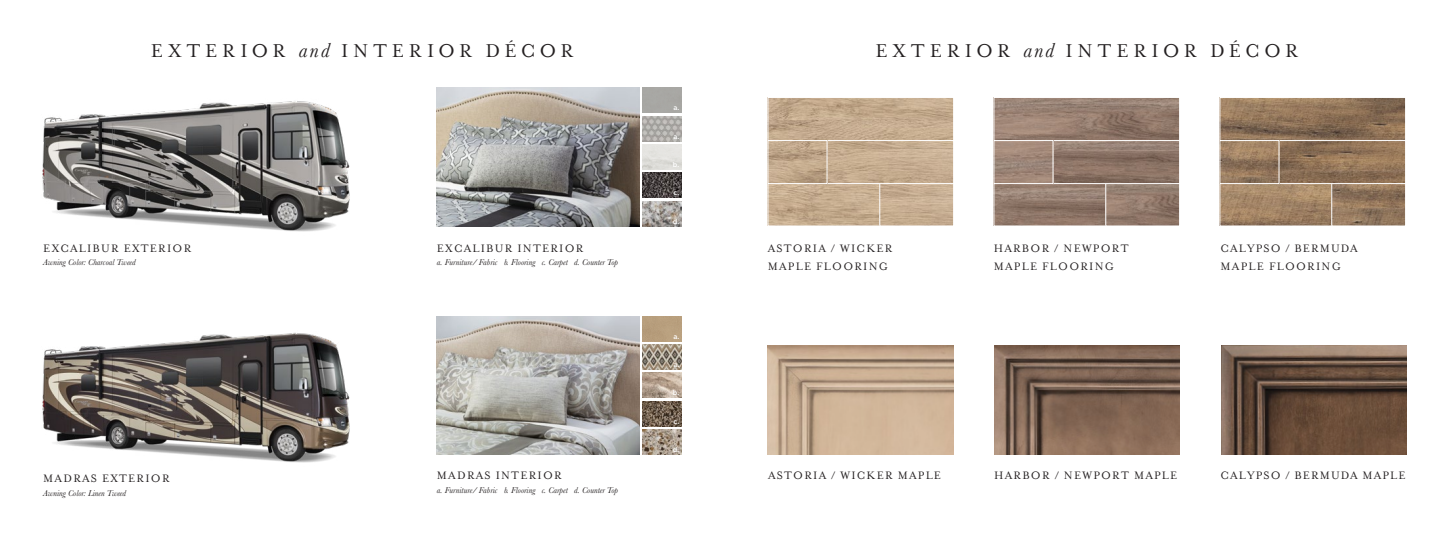
<style>
.page{position:relative;width:1449px;height:536px;background:#fff}
.page>*{position:absolute;margin:0;border:0;box-sizing:border-box;transform-origin:0 0}
.Header_No_Rule{font:21px "Mrs Eaves Roman";letter-spacing:.22em;color:#231f20}
.Decor_Name{font:12.25px/18.4px "Mrs Eaves Roman";letter-spacing:.1em;color:#231f20}
.Decor_Descriptor{font:italic 8.75px "Baskerville";color:#231f20}
.t1{font:500 6.83px "Gotham";color:#fff}
.s1{font-family:"Baskerville";font-style:italic}
</style>
<div class="page">
<img style="left:42px;top:101px;width:308px;height:131px">
<img style="left:42px;top:332px;width:308px;height:131px">
<img style="left:437px;top:88px;width:203px;height:138px">
<img style="left:437px;top:316px;width:203px;height:138px">
<img style="left:643px;top:173px;width:38px;height:25px">
<img style="left:643px;top:401px;width:38px;height:25px">
<img style="left:643px;top:201px;width:38px;height:25px">
<img style="left:643px;top:429px;width:38px;height:25px">
<img style="left:643px;top:144px;width:38px;height:25px">
<img style="left:643px;top:373px;width:38px;height:24px">
<img style="left:643px;top:116px;width:38px;height:25px">
<img style="left:643px;top:344px;width:38px;height:25px">
<img style="left:1222px;top:99px;width:182px;height:40px">
<div style="left:1220px;top:97px;width:186px;height:44px;border:1px solid #fff"></div>
<svg style="left:1222px;top:185px;width:108px;height:39px;background:#a38566"></svg>
<svg style="left:1334px;top:185px;width:70px;height:39px;background:#90755c"></svg>
<svg style="left:1281px;top:142px;width:123px;height:40px;background:#8f7256"></svg>
<div style="left:1279px;top:140px;width:127px;height:44px;border:1px solid #fff"></div>
<svg style="left:1222px;top:142px;width:55px;height:40px;background:#977a5f"></svg>
<div style="left:1220px;top:140px;width:59px;height:44px;border:1px solid #fff"></div>
<img style="left:770px;top:99px;width:182px;height:40px">
<div style="left:768px;top:97px;width:186px;height:44px;border:1px solid #fff"></div>
<svg style="left:770px;top:185px;width:108px;height:39px;background:#c4ab8d"></svg>
<div style="left:768px;top:183px;width:112px;height:43px;border:1px solid #fff"></div>
<svg style="left:882px;top:185px;width:70px;height:39px;background:#c6ad91"></svg>
<div style="left:880px;top:183px;width:74px;height:43px;border:1px solid #fff"></div>
<svg style="left:829px;top:142px;width:123px;height:40px;background:#c5ac90"></svg>
<div style="left:827px;top:140px;width:127px;height:44px;border:1px solid #fff"></div>
<svg style="left:770px;top:142px;width:55px;height:40px;background:#bea488"></svg>
<div style="left:768px;top:140px;width:59px;height:44px;border:1px solid #fff"></div>
<img style="left:996px;top:99px;width:182px;height:40px">
<div style="left:994px;top:97px;width:186px;height:44px;border:1px solid #fff"></div>
<svg style="left:996px;top:185px;width:108px;height:39px;background:#91796c"></svg>
<svg style="left:1108px;top:185px;width:70px;height:39px;background:#917a6c"></svg>
<svg style="left:1055px;top:142px;width:123px;height:40px;background:#8b7467"></svg>
<div style="left:1053px;top:140px;width:127px;height:44px;border:1px solid #fff"></div>
<svg style="left:996px;top:142px;width:55px;height:40px;background:#a08779"></svg>
<div style="left:994px;top:140px;width:59px;height:44px;border:1px solid #fff"></div>
<img style="left:1221px;top:345px;width:185px;height:109px">
<img style="left:995px;top:345px;width:184px;height:109px">
<img style="left:768px;top:345px;width:186px;height:109px">
<p class="Header_No_Rule" style="left:151px;top:40px;width:424px">EXTERIOR <span class="s1">and</span> INTERIOR DÉCOR</p>
<p class="Header_No_Rule" style="left:875px;top:40px;width:424px">EXTERIOR <span class="s1">and</span> INTERIOR DÉCOR</p>
<p class="t1" style="left:673px;top:103px;width:7px">a.</p>
<p class="t1" style="left:673px;top:132px;width:7px">a.</p>
<p class="t1" style="left:673px;top:160px;width:8px">b.</p>
<p class="t1" style="left:674px;top:188px;width:7px">c.</p>
<p class="Decor_Name" style="left:43px;top:239px;width:150px">EXCALIBUR EXTERIOR</p>
<p class="Decor_Descriptor" style="left:43px;top:257px;width:94px">Awning Color: Charcoal Tweed</p>
<p class="Decor_Name" style="left:43px;top:469px;width:128px">MADRAS EXTERIOR</p>
<p class="Decor_Descriptor" style="left:43px;top:487px;width:84px">Awning Color: Linen Tweed</p>
<p class="Decor_Name" style="left:437px;top:239px;width:148px">EXCALIBUR INTERIOR</p>
<p class="Decor_Descriptor" style="left:437px;top:257px;width:183px">a. Furniture/ Fabric b. Flooring c. Carpet d. Counter Top</p>
<p class="Decor_Name" style="left:437px;top:466px;width:126px">MADRAS INTERIOR</p>
<p class="Decor_Descriptor" style="left:437px;top:484px;width:183px">a. Furniture/ Fabric b. Flooring c. Carpet d. Counter Top</p>
<p class="t1" style="left:673px;top:217px;width:8px">d.</p>
<p class="t1" style="left:673px;top:332px;width:7px">a.</p>
<p class="t1" style="left:673px;top:360px;width:7px">a.</p>
<p class="t1" style="left:673px;top:388px;width:8px">b.</p>
<p class="t1" style="left:674px;top:417px;width:7px">c.</p>
<p class="t1" style="left:673px;top:445px;width:8px">d.</p>
<p class="Decor_Name" style="left:768px;top:239px;width:126px">ASTORIA / WICKER<br>MAPLE FLOORING</p>
<p class="Decor_Name" style="left:994px;top:239px;width:136px">HARBOR / NEWPORT<br>MAPLE FLOORING</p>
<p class="Decor_Name" style="left:1221px;top:239px;width:139px">CALYPSO / BERMUDA<br>MAPLE FLOORING</p>
<p class="Decor_Name" style="left:768px;top:466px;width:175px">ASTORIA / WICKER MAPLE</p>
<p class="Decor_Name" style="left:994px;top:466px;width:185px">HARBOR / NEWPORT MAPLE</p>
<p class="Decor_Name" style="left:1221px;top:466px;width:186px">CALYPSO / BERMUDA MAPLE</p>
</div>
